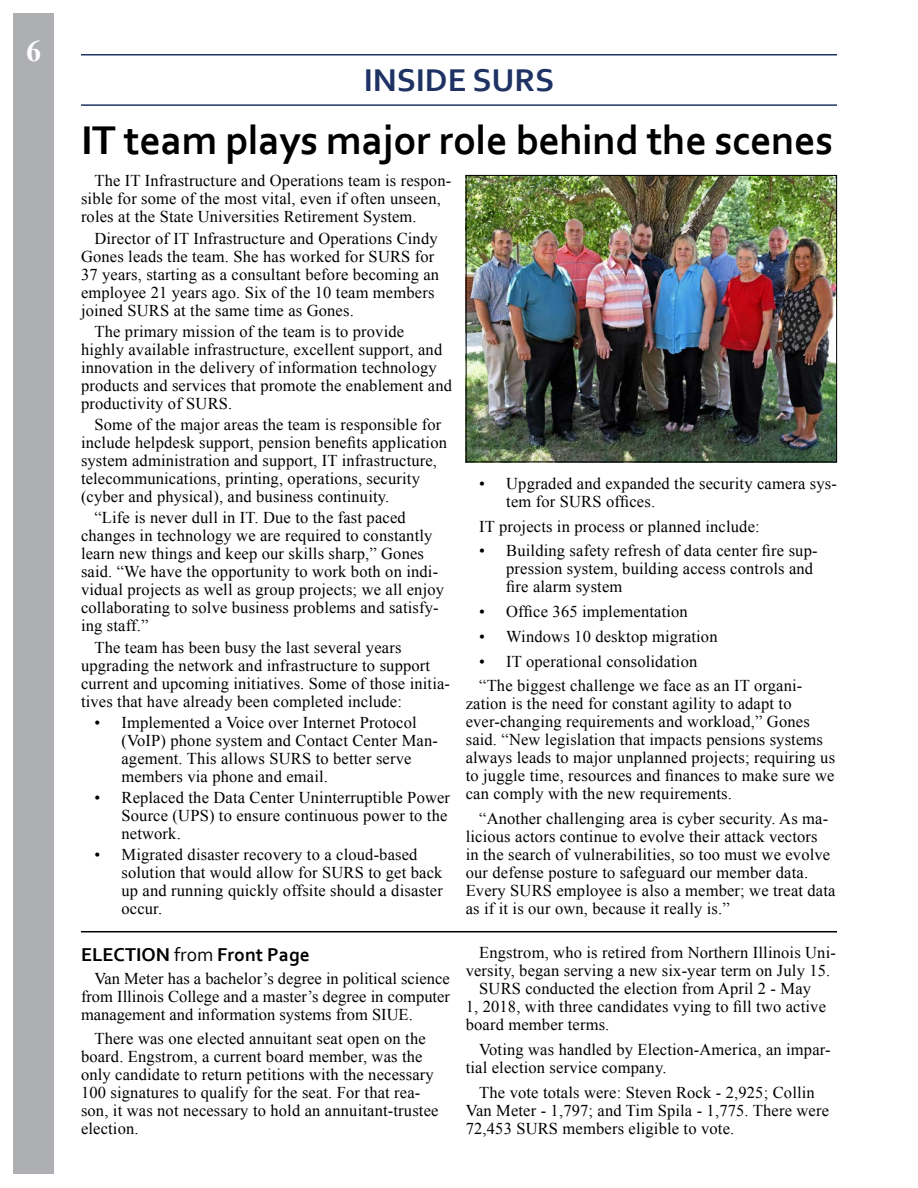
<style>
.page{position:relative;width:918px;height:1188px;background:#fff}
.page>*{position:absolute;margin:0;border:0;box-sizing:border-box;transform-origin:0 0}
._1_Headline{font:700 42px "Corbel";letter-spacing:-.01em;color:#000}
._1_Headline-2{font:700 33px "Corbel";color:#1e3363}
.t1{font:700 30px "Times New Roman";color:#fff}
._3_Jump_Line_2{font:700 19.5px "Corbel";color:#000}
._2_Body_Copy{font:16.5px/18px "Times New Roman";letter-spacing:.01em;color:#000}
.s1{font-weight:400}
</style>
<div class="page">
<div style="left:14px;top:14px;width:40px;height:1160px;background:#adafb2"></div>
<hr style="left:81px;top:104px;width:756px;height:2px;background:#1e3363">
<hr style="left:81px;top:54px;width:756px;height:1px;background:#1e3363">
<img style="left:468px;top:177px;width:367px;height:283px">
<div style="left:466px;top:175px;width:371px;height:287px;border:1px solid #000"></div>
<hr style="left:81px;top:931px;width:756px;height:1px;background:#000">
<h3 class="t1" style="left:26px;top:30px;width:16px">6</h3>
<p class="_1_Headline-2" style="left:364px;top:59px;width:192px">INSIDE SURS</p>
<p class="_1_Headline" style="left:81px;top:114px;width:754px">IT team plays major role behind the scenes</p>
<p class="_2_Body_Copy" style="left:81px;top:172px;width:372px;text-indent:14px">The IT Infrastructure and Operations team is respon&shy;sible for some of the most vital, even if often unseen, roles at the State Universities Retirement System.</p>
<p class="_2_Body_Copy" style="left:81px;top:229px;width:360px;text-indent:14px">Director of IT Infrastructure and Operations Cindy Gones leads the team. She has worked for SURS for 37 years, starting as a consultant before becoming an employee 21 years ago. Six of the 10 team members joined SURS at the same time as Gones.</p>
<p class="_2_Body_Copy" style="left:81px;top:322px;width:373px;text-indent:14px">The primary mission of the team is to provide<br>highly available infrastructure, excellent support, and innovation in the delivery of information technology products and services that promote the enablement and productivity of SURS.</p>
<p class="_2_Body_Copy" style="left:81px;top:415px;width:368px;text-indent:14px">Some of the major areas the team is responsible for include helpdesk support, pension benefits application system administration and support, IT infrastructure, telecommunications, printing, operations, security (cyber and physical), and business continuity.</p>
<p class="_2_Body_Copy" style="left:81px;top:509px;width:365px;text-indent:14px">“Life is never dull in IT. Due to the fast paced changes in technology we are required to constantly learn new things and keep our skills sharp,” Gones said. “We have the opportunity to work both on indi&shy;vidual projects as well as group projects; we all enjoy collaborating to solve business problems and satisfy&shy;ing staff.”</p>
<p class="_2_Body_Copy" style="left:81px;top:638px;width:371px;text-indent:14px">The team has been busy the last several years upgrading the network and infrastructure to support current and upcoming initiatives. Some of those initia&shy;tives that have already been completed include:</p>
<p class="_2_Body_Copy" style="left:122px;top:713px;width:318px;text-indent:-27px">• Implemented a Voice over Internet Protocol (VoIP) phone system and Contact Center Man&shy;agement. This allows SURS to better serve members via phone and email.</p>
<p class="_2_Body_Copy" style="left:122px;top:788px;width:330px;text-indent:-27px">• Replaced the Data Center Uninterruptible Power<br>Source (UPS) to ensure continuous power to the network.</p>
<p class="_2_Body_Copy" style="left:122px;top:846px;width:323px;text-indent:-27px">• Migrated disaster recovery to a cloud-based solution that would allow for SURS to get back up and running quickly offsite should a disaster occur.</p>
<p class="_3_Jump_Line_2" style="left:81px;top:942px;width:230px">ELECTION <span class="s1">from</span> Front Page</p>
<p class="_2_Body_Copy" style="left:81px;top:969px;width:371px;text-align:justify;text-indent:14px">Van Meter has a bachelor’s degree in political science from Illinois College and a master’s degree in computer management and information systems from SIUE.</p>
<p class="_2_Body_Copy" style="left:81px;top:1029px;width:359px;text-indent:14px">There was one elected annuitant seat open on the board. Engstrom, a current board member, was the only candidate to return petitions with the necessary 100 signatures to qualify for the seat. For that rea&shy;son, it was not necessary to hold an annuitant-trustee election.</p>
<p class="_2_Body_Copy" style="left:506px;top:474px;width:332px;text-indent:-27px">• Upgraded and expanded the security camera sys&shy;tem for SURS offices.</p>
<p class="_2_Body_Copy" style="left:479px;top:517px;width:282px">IT projects in process or planned include:</p>
<p class="_2_Body_Copy" style="left:506px;top:542px;width:313px;text-indent:-27px">• Building safety refresh of data center fire sup&shy;pression system, building access controls and fire alarm system</p>
<p class="_2_Body_Copy" style="left:479px;top:602px;width:210px">• Office 365 implementation</p>
<p class="_2_Body_Copy" style="left:479px;top:627px;width:240px">• Windows 10 desktop migration</p>
<p class="_2_Body_Copy" style="left:479px;top:652px;width:220px">• IT operational consolidation</p>
<p class="_2_Body_Copy" style="left:466px;top:677px;width:371px;text-indent:14px">“The biggest challenge we face as an IT organi&shy;zation is the need for constant agility to adapt to ever-changing requirements and workload,” Gones said. “New legislation that impacts pensions systems always leads to major unplanned projects; requiring us to juggle time, resources and finances to make sure we can comply with the new requirements.</p>
<p class="_2_Body_Copy" style="left:466px;top:809px;width:371px;text-indent:14px">“Another challenging area is cyber security. As ma&shy;licious actors continue to evolve their attack vectors<br>in the search of vulnerabilities, so too must we evolve our defense posture to safeguard our member data.<br>Every SURS employee is also a member; we treat data as if it is our own, because it really is.”</p>
<p class="_2_Body_Copy" style="left:466px;top:944px;width:372px;text-indent:14px">Engstrom, who is retired from Northern Illinois Uni&shy;versity, began serving a new six-year term on July 15.</p>
<p class="_2_Body_Copy" style="left:466px;top:980px;width:362px;text-indent:14px">SURS conducted the election from April 2 - May<br>1, 2018, with three candidates vying to fill two active board member terms.</p>
<p class="_2_Body_Copy" style="left:466px;top:1040px;width:366px;text-indent:14px">Voting was handled by Election-America, an impar&shy;tial election service company.</p>
<p class="_2_Body_Copy" style="left:466px;top:1083px;width:365px;text-indent:14px">The vote totals were: Steven Rock - 2,925; Collin<br>Van Meter - 1,797; and Tim Spila - 1,775. There were<br>72,453 SURS members eligible to vote.</p>
</div>
